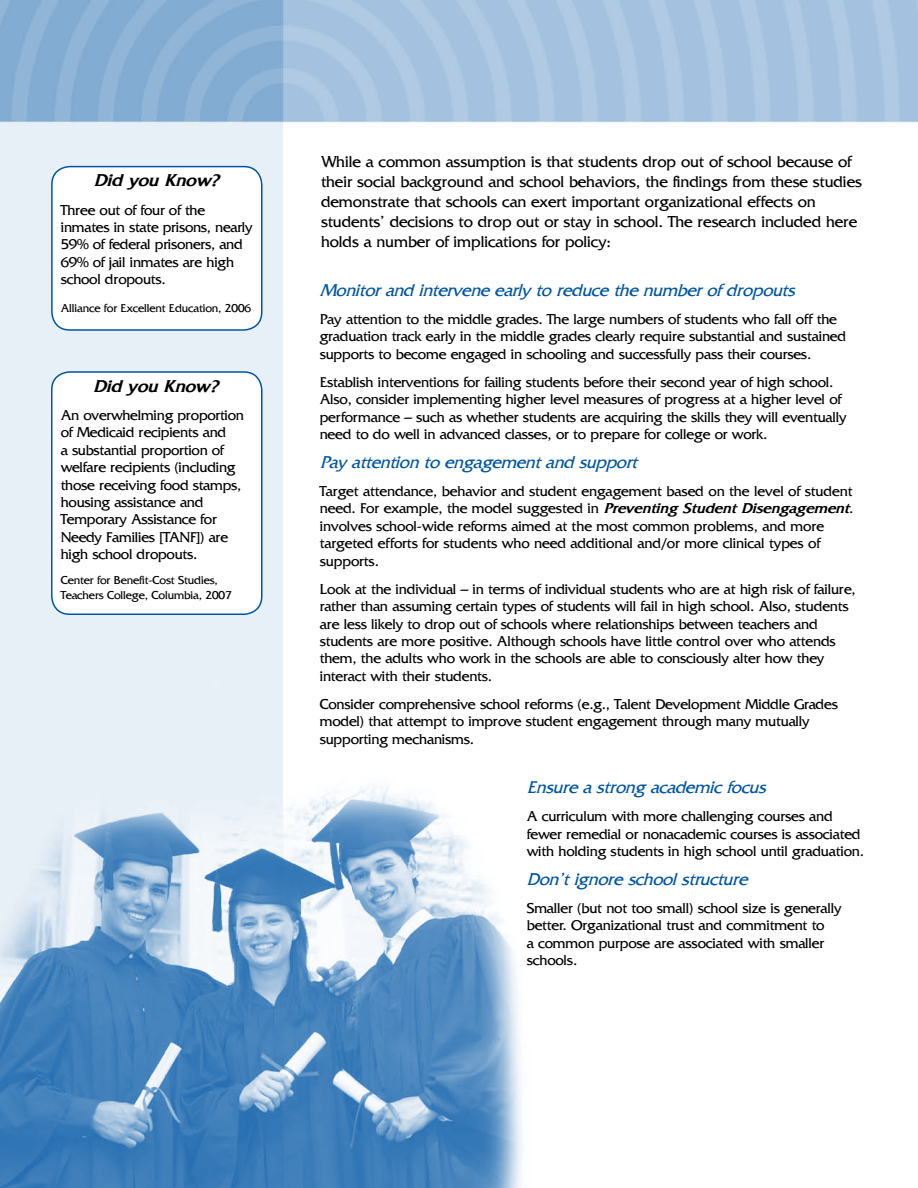
<style>
.page{position:relative;width:918px;height:1188px;background:#fff}
.page>*{position:absolute;margin:0;border:0;box-sizing:border-box;transform-origin:0 0}
.t1{font:italic 18px "Fritz Quadrata";letter-spacing:-.015em;color:#0055a4}
.t2{font:italic 700 18px "Fritz Quadrata";letter-spacing:-.02em;color:#000}
.t3{font:16.5px/19.8px "Fritz Quadrata";letter-spacing:-.01em;color:#000}
.t4{font:15px/17.4px "Fritz Quadrata";letter-spacing:-.015em;color:#000}
.t5{font:12px/14.4px "Fritz Quadrata";letter-spacing:-.015em;color:#000}
.s1{font-weight:700;font-style:italic}
</style>
<div class="page">
<img style="left:0;top:0;width:918px;height:1188px">
<div style="left:52px;top:167px;width:210px;height:163px;background:#fff;border-radius:18px"></div>
<div style="left:51px;top:166px;width:212px;height:165px;border:2px solid #0055a4;border-radius:18px"></div>
<div style="left:52px;top:372px;width:210px;height:242px;background:#fff;border-radius:18px"></div>
<div style="left:51px;top:371px;width:211px;height:244px;border:2px solid #0055a4;border-radius:18px"></div>
<p class="t2" style="left:94px;top:171px;width:127px">Did you Know?</p>
<p class="t4" style="left:61px;top:201px;width:193px">Three out of four of the inmates in state prisons, nearly<br>59% of federal prisoners, and<br>69% of jail inmates are high school dropouts.</p>
<p class="t5" style="left:61px;top:301px;width:192px">Alliance for Excellent Education, 2006</p>
<p class="t2" style="left:93px;top:376px;width:127px">Did you Know?</p>
<p class="t4" style="left:61px;top:407px;width:185px">An overwhelming proportion of Medicaid recipients and<br>a substantial proportion of welfare recipients (including those receiving food stamps, housing assistance and<br>Temporary Assistance for<br>Needy Families [TANF]) are high school dropouts.</p>
<p class="t5" style="left:61px;top:573px;width:173px">Center for Benefit-Cost Studies,<br>Teachers College, Columbia, 2007</p>
<p class="t3" style="left:321px;top:152px;width:542px">While a common assumption is that students drop out of school because of their social background and school behaviors, the findings from these studies demonstrate that schools can exert important organizational effects on students’ decisions to drop out or stay in school. The research included here holds a number of implications for policy:</p>
<p class="t1" style="left:320px;top:280px;width:482px">Monitorandinterveneearly toreducethenumberof dropouts</p>
<p class="t4" style="left:320px;top:311px;width:528px">Pay attention to the middle grades. The large numbers of students who fall off the graduation track early in the middle grades clearly require substantial and sustained supports to become engaged in schooling and successfully pass their courses.</p>
<p class="t4" style="left:320px;top:374px;width:529px">Establish interventions for failing students before their second year of high school.<br>Also, consider implementing higher level measures of progress at a higher level of performance – such as whether students are acquiring the skills they will eventually need to do well in advanced classes, or to prepare for college or work.</p>
<p class="t1" style="left:320px;top:452px;width:324px">Pay attentiontoengagementandsupport</p>
<p class="t4" style="left:320px;top:483px;width:535px">Target attendance, behavior and student engagement based on the level of student need. For example, the model suggested in <span class="s1">Preventing Student Disengagement</span>. involves school-wide reforms aimed at the most common problems, and more targeted efforts for students who need additional and/or more clinical types of supports.</p>
<p class="t4" style="left:320px;top:580px;width:538px">Look at the individual – in terms of individual students who are at high risk of failure, rather than assuming certain types of students will fail in high school. Also, students are less likely to drop out of schools where relationships between teachers and students are more positive. Although schools have little control over who attends them, the adults who work in the schools are able to consciously alter how they interact with their students.</p>
<p class="t4" style="left:320px;top:696px;width:520px">Consider comprehensive school reforms (e.g., Talent Development Middle Grades model) that attempt to improve student engagement through many mutually supporting mechanisms.</p>
<p class="t1" style="left:527px;top:777px;width:246px">Ensureastrong academicfocus</p>
<p class="t4" style="left:527px;top:808px;width:339px">A curriculum with more challenging courses and fewer remedial or nonacademic courses is associated with holding students in high school until graduation.</p>
<p class="t1" style="left:527px;top:869px;width:228px">Don'tignoreschoolstructure</p>
<p class="t4" style="left:527px;top:899px;width:316px">Smaller (but not too small) school size is generally better. Organizational trust and commitment to<br>a common purpose are associated with smaller schools.</p>
</div>
